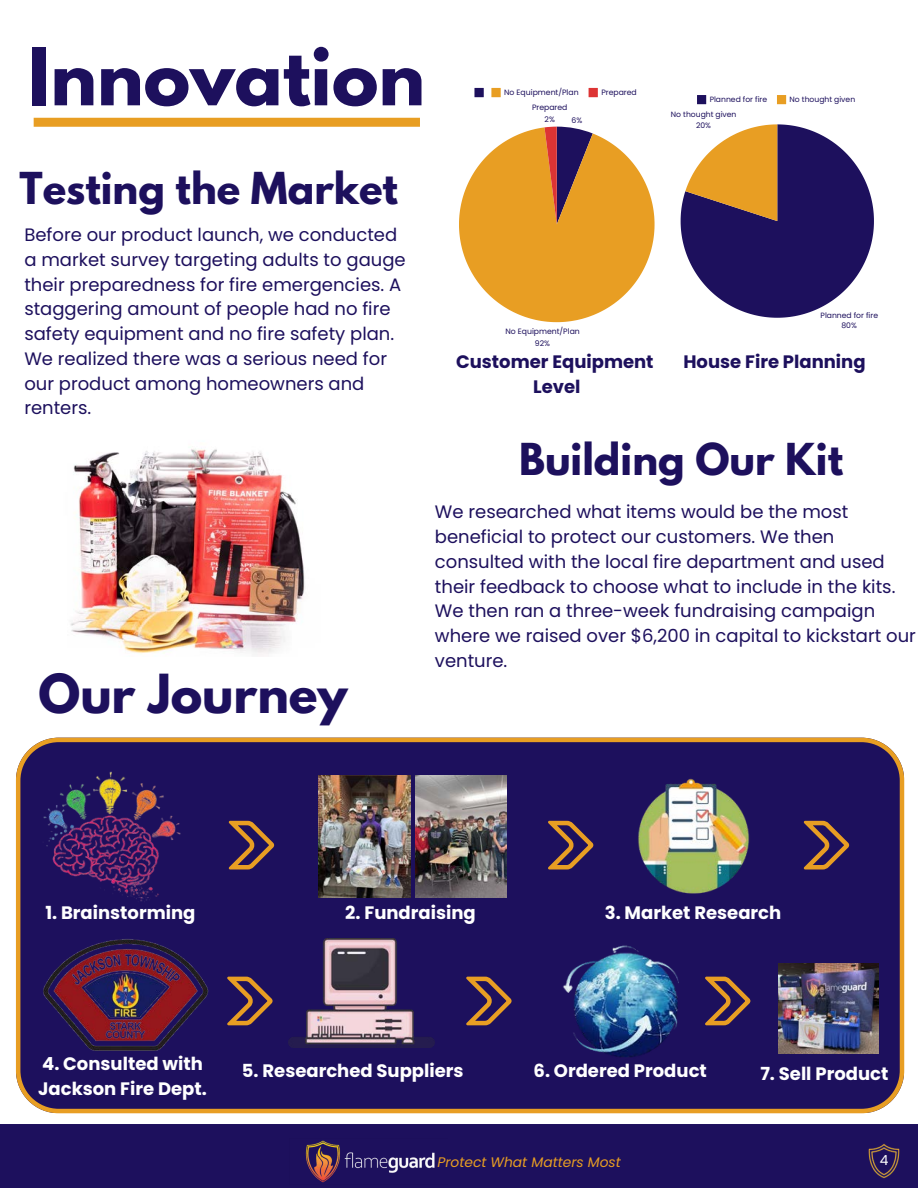
<style>
.page{position:relative;width:918px;height:1188px;background:#fff}
.page>*{position:absolute;margin:0;border:0;box-sizing:border-box;transform-origin:0 0}
.t1{font:700 70.5px "League Spartan";color:#1d105d}
.t2{font:700 47.7px "League Spartan";color:#1d105d}
.t3{font:700 39px "League Spartan";color:#1d105d}
.t4{font:18px/24.8px "Poppins";color:#1d105d}
.t5{font:700 18px/24.8px "Poppins";color:#fff}
.t6{font:700 18px/24.8px "Poppins";color:#1d105d;text-align:center}
.t7{font:italic 13.8px "Poppins";color:#e89e23}
.t8{font:13.8px "Poppins";color:#fff}
.t9{font:7.8px/11.7px "Poppins";color:#1d105d;text-align:center}
.t10{font:7.65px/9.8px "Poppins";color:#1d105d;text-align:center}
</style>
<div class="page">
<div style="left:34px;top:118px;width:386px;height:9px;background:#e89e23"></div>
<div style="left:474px;top:88px;width:10px;height:9px;background:#1d105d"></div>
<div style="left:491px;top:88px;width:10px;height:9px;background:#e89e23"></div>
<div style="left:589px;top:88px;width:9px;height:9px;background:#dd3434"></div>
<svg style="left:459px;top:127px;width:196px;height:195px"></svg>
<svg style="left:16px;top:738px;width:888px;height:375px;background:#2b1a5b"></svg>
<div style="left:0;top:1124px;width:918px;height:64px;background:#1d105d"></div>
<img style="left:39px;top:768px;width:144px;height:137px">
<img style="left:319px;top:776px;width:91px;height:121px">
<img style="left:416px;top:776px;width:91px;height:121px">
<img style="left:634px;top:777px;width:118px;height:118px">
<img style="left:39px;top:919px;width:172px;height:172px">
<img style="left:528px;top:925px;width:192px;height:140px">
<img style="left:289px;top:938px;width:146px;height:110px">
<img style="left:779px;top:963px;width:100px;height:90px">
<svg style="left:229px;top:821px;width:45px;height:48px;background:#5d3d4a"></svg>
<svg style="left:548px;top:821px;width:45px;height:48px;background:#5d3d4a"></svg>
<svg style="left:804px;top:821px;width:45px;height:48px;background:#5d3d4a"></svg>
<svg style="left:466px;top:977px;width:46px;height:48px;background:#5c3c4a"></svg>
<svg style="left:705px;top:977px;width:45px;height:48px;background:#5d3d4a"></svg>
<svg style="left:227px;top:977px;width:46px;height:48px;background:#5c3c4a"></svg>
<div style="left:697px;top:95px;width:9px;height:9px;background:#1d105d"></div>
<div style="left:777px;top:95px;width:9px;height:9px;background:#e89e23"></div>
<svg style="left:681px;top:124px;width:193px;height:194px"></svg>
<img style="left:70px;top:449px;width:235px;height:206px">
<img style="left:868px;top:1142px;width:32px;height:38px">
<img style="left:290px;top:1138px;width:157px;height:46px">
<h1 class="t1" style="left:29px;top:42px;width:398px">Innovation</h1>
<p class="t9" style="left:504px;top:87px;width:76px">No Equipment/Plan</p>
<p class="t9" style="left:601px;top:87px;width:37px">Prepared</p>
<p class="t9" style="left:532px;top:102px;width:37px">Prepared<br>2%</p>
<p class="t9" style="left:571px;top:114px;width:12px">6%</p>
<p class="t10" style="left:710px;top:94px;width:59px">Planned for fire</p>
<p class="t10" style="left:790px;top:94px;width:67px">No thought given</p>
<p class="t10" style="left:671px;top:108px;width:67px;line-height:11.6px">No thought given<br>20%</p>
<h4 class="t3" style="left:19px;top:169px;width:380px">Testing the Market</h4>
<p class="t4" style="left:24px;top:223px;width:383px">Before our product launch, we conducted a market survey targeting adults to gauge their preparedness for fire emergencies. A staggering amount of people had no fire safety equipment and no fire safety plan.<br>We realized there was a serious need for our product among homeowners and renters.</p>
<p class="t2" style="left:39px;top:670px;width:311px">Our Journey</p>
<p class="t9" style="left:505px;top:325px;width:76px">No Equipment/Plan<br>92%</p>
<h4 class="t6" style="left:456px;top:349px;width:199px">Customer Equipment<br>Level</h4>
<p class="t10" style="left:821px;top:311px;width:59px">Planned for fire<br>80%</p>
<p class="t6" style="left:683px;top:349px;width:184px">House Fire Planning</p>
<p class="t3" style="left:519px;top:440px;width:326px">Building Our Kit</p>
<p class="t4" style="left:435px;top:500px;width:483px">We researched what items would be the most beneficial to protect our customers. We then consulted with the local fire department and used their feedback to choose what to include in the kits.<br>We then ran a three-week fundraising campaign where we raised over $6,200 in capital to kickstart our venture.</p>
<h4 class="t5" style="left:45px;top:900px;width:152px">1. Brainstorming</h4>
<p class="t5" style="left:345px;top:900px;width:132px">2. Fundraising</p>
<h4 class="t5" style="left:605px;top:900px;width:178px">3. Market Research</h4>
<p class="t5" style="left:38px;top:1051px;width:170px">4. Consulted with<br>Jackson Fire Dept.</p>
<h4 class="t5" style="left:242px;top:1059px;width:223px">5. Researched Suppliers</h4>
<p class="t5" style="left:534px;top:1059px;width:175px">6. Ordered Product</p>
<h4 class="t5" style="left:760px;top:1062px;width:130px">7. Sell Product</h4>
<p class="t7" style="left:437px;top:1152px;width:185px">Protect What Matters Most</p>
<p class="t8" style="left:880px;top:1151px;width:10px">4</p>
</div>
